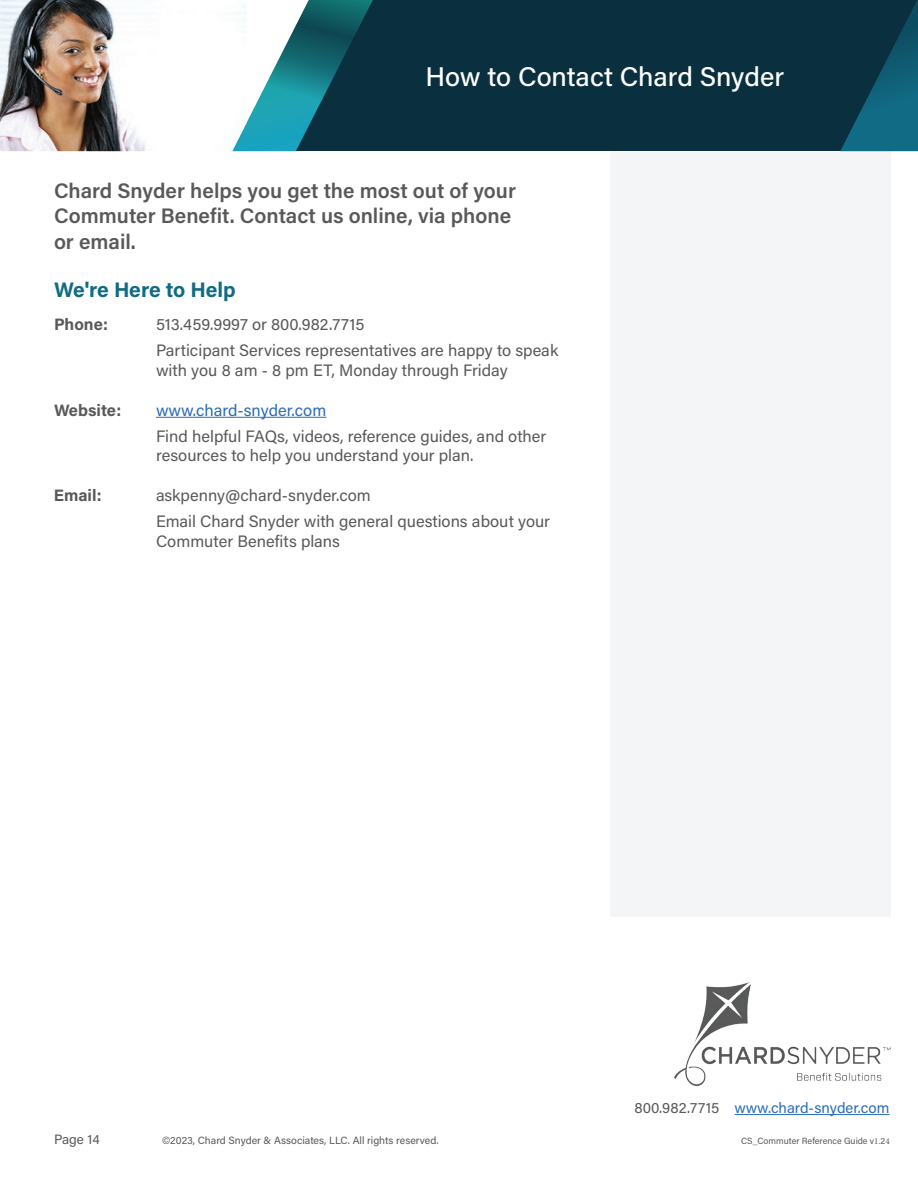
<style>
.page{position:relative;width:918px;height:1188px;background:#fff}
.page>*{position:absolute;margin:0;border:0;box-sizing:border-box;transform-origin:0 0}
.t1{font:500 27px "Acumin Pro";letter-spacing:-.005em;color:#fff}
.t2{font:600 21px/25.5px "Acumin Pro";color:#595959}
.t3{font:700 21px "Acumin Pro";letter-spacing:-.01em;color:#116b84}
.t4{font:16.5px/26.2px "Acumin Pro";color:#595959}
.t5{font:700 16.5px "Acumin Pro";color:#595959}
.t6{font:16.5px "Acumin Pro";color:#2b6db6}
.t7{font:15px "Acumin Pro";color:#2b6db6}
.t8{font:13.5px "Acumin Pro";color:#595959}
.t9{font:10.5px "Acumin Pro";color:#57585a}
.t10{font:9px "Acumin Pro";color:#57585a}
.s1{color:#595959}
.s2{font-family:"Minion Pro"}
</style>
<div class="page">
<div style="left:611px;top:135px;width:280px;height:782px;background:#f4f5f6"></div>
<div style="left:0;top:0;width:918px;height:151px;background:#0a303f"></div>
<svg style="left:840px;top:0;width:78px;height:151px"></svg>
<svg style="left:309px;top:0;width:64px;height:125px"></svg>
<hr style="left:735px;top:1114px;width:154px;height:1px;background:#2b6db6">
<img style="left:675px;top:983px;width:216px;height:103px">
<hr style="left:156px;top:417px;width:170px;height:1px;background:#2b6db6">
<svg style="left:247px;top:0;width:62px;height:151px"></svg>
<img style="left:0;top:0;width:247px;height:151px">
<h1 class="t1" style="left:426px;top:57px;width:360px">How to Contact Chard Snyder</h1>
<p class="t2" style="left:54px;top:177px;width:464px">Chard Snyder helps you get the most out of your<br>Commuter Benefit. Contact us online, via phone or email.</p>
<p class="t3" style="left:54px;top:275px;width:183px">We're Here to Help</p>
<p class="t5" style="left:54px;top:313px;width:56px">Phone:</p>
<p class="t4" style="left:156px;top:311px;width:404px">513.459.9997 or 800.982.7715<br>Participant Services representatives are happy to speak</p>
<p class="t4" style="left:156px;top:356px;width:353px">with you 8 am - 8 pm ET, Monday through Friday</p>
<p class="t5" style="left:54px;top:398px;width:69px">Website:</p>
<p class="t6" style="left:156px;top:398px;width:172px">www.chard-snyder.com</p>
<p class="t4" style="left:156px;top:426px;width:392px;line-height:19.5px">Find helpful FAQs, videos, reference guides, and other resources to help you understand your plan.</p>
<p class="t5" style="left:54px;top:484px;width:49px">Email:</p>
<p class="t4" style="left:156px;top:482px;width:396px">askpenny@chard-snyder.com<br>Email Chard Snyder with general questions about your</p>
<p class="t4" style="left:156px;top:527px;width:186px">Commuter Benefits plans</p>
<p class="t7" style="left:634px;top:1097px;width:256px"><span class="s1">800.982.7715</span> www.chard-snyder.com</p>
<p class="t8" style="left:54px;top:1130px;width:47px">Page 14</p>
<p class="t9" style="left:162px;top:1133px;width:278px">©2023, Chard Snyder &amp; Associates, LLC. All rights reserved.</p>
<p class="t10" style="left:741px;top:1134px;width:150px">CS_Commuter Reference Guide v<span class="s2">1.</span>2<span class="s2">4</span></p>
</div>
